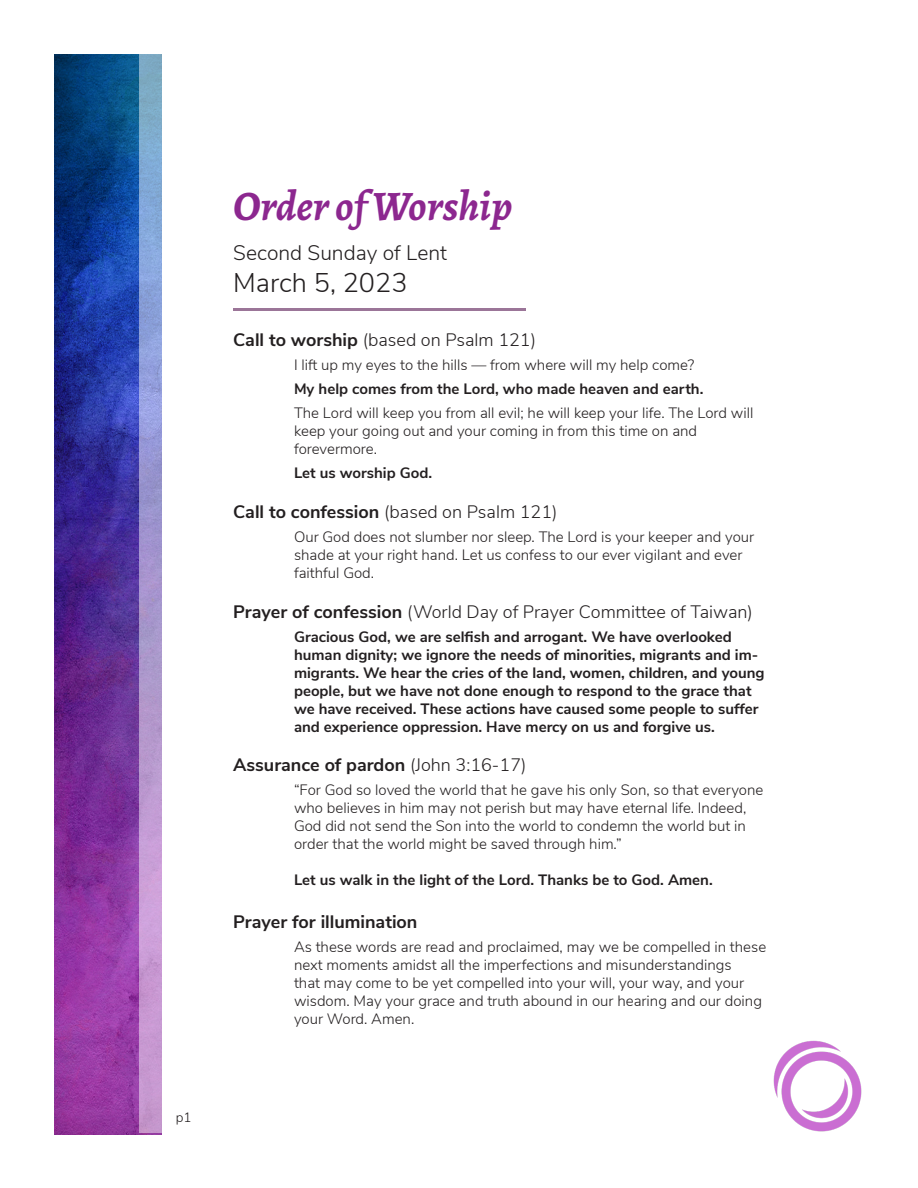
<style>
.page{position:relative;width:918px;height:1188px;background:#fff}
.page>*{position:absolute;margin:0;border:0;box-sizing:border-box;transform-origin:0 0}
.t1{font:italic 700 42px "Alegreya";color:#8c278f}
.t2{font:300 27px "Nunito Sans";color:#231f20}
.t3{font:300 21px "Nunito Sans";color:#231f20}
.t4{font:300 18px "Nunito Sans";color:#231f20}
.t5{font:700 18px "Nunito Sans";color:#231f20}
.t6{font:300 15px/18px "Nunito Sans";color:#231f20}
.t7{font:700 15px/18px "Nunito Sans";color:#231f20}
.t8{font:300 13.5px "Nunito Sans";color:#231f20}
.s1{font-weight:700}
.s2{font-weight:300}
</style>
<div class="page">
<hr style="left:233px;top:308px;width:293px;height:2px;background:#5b1c57">
<img style="left:773px;top:1040px;width:89px;height:92px">
<img style="left:54px;top:55px;width:108px;height:1080px">
<svg style="left:140px;top:55px;width:22px;height:1078px;background:#a69dd2"></svg>
<p class="t8" style="left:176px;top:1107px;width:17px">p1</p>
<p class="t1" style="left:233px;top:175px;width:281px">Order of Worship</p>
<p class="t3" style="left:233px;top:237px;width:215px">Second Sunday of Lent</p>
<p class="t2" style="left:233px;top:263px;width:176px">March 5, 2023</p>
<p class="t4" style="left:233px;top:327px;width:304px"><span class="s1">Call to worship</span> (based on Psalm 121)</p>
<p class="t6" style="left:294px;top:355px;width:402px">I lift up my eyes to the hills — from where will my help come?</p>
<p class="t7" style="left:294px;top:379px;width:411px">My help comes from the Lord, who made heaven and earth.</p>
<p class="t6" style="left:294px;top:403px;width:461px">The Lord will keep you from all evil; he will keep your life. The Lord will keep your going out and your coming in from this time on and</p>
<p class="t6" style="left:294px;top:439px;width:85px">forevermore.</p>
<p class="t7" style="left:294px;top:463px;width:140px">Let us worship God.</p>
<p class="t4" style="left:233px;top:499px;width:326px"><span class="s1">Call to confession</span> (based on Psalm 121)</p>
<p class="t6" style="left:294px;top:527px;width:462px">Our God does not slumber nor sleep. The Lord is your keeper and your shade at your right hand. Let us confess to our ever vigilant and ever faithful God.</p>
<p class="t4" style="left:233px;top:598px;width:521px"><span class="s1">Prayer of confession</span> (World Day of Prayer Committee of Taiwan)</p>
<p class="t7" style="left:294px;top:627px;width:472px">Gracious God, we are selfish and arrogant. We have overlooked human dignity; we ignore the needs of minorities, migrants and im&shy;migrants. We hear the cries of the land, women, children, and young people, but we have not done enough to respond to the grace that we have received. These actions have caused some people to suffer and experience oppression. Have mercy on us and forgive us.</p>
<p class="t5" style="left:233px;top:752px;width:295px">Assurance of pardon <span class="s2">(John 3:16-17)</span></p>
<p class="t6" style="left:294px;top:780px;width:471px">“For God so loved the world that he gave his only Son, so that everyone who believes in him may not perish but may have eternal life. Indeed, God did not send the Son into the world to condemn the world but in order that the world might be saved through him.”</p>
<p class="t7" style="left:294px;top:870px;width:420px">Let us walk in the light of the Lord. Thanks be to God. Amen.</p>
<p class="t5" style="left:233px;top:909px;width:186px">Prayer for illumination</p>
<p class="t6" style="left:294px;top:937px;width:474px">As these words are read and proclaimed, may we be compelled in these next moments amidst all the imperfections and misunderstandings<br>that may come to be yet compelled into your will, your way, and your wisdom. May your grace and truth abound in our hearing and our doing your Word. Amen.</p>
</div>
